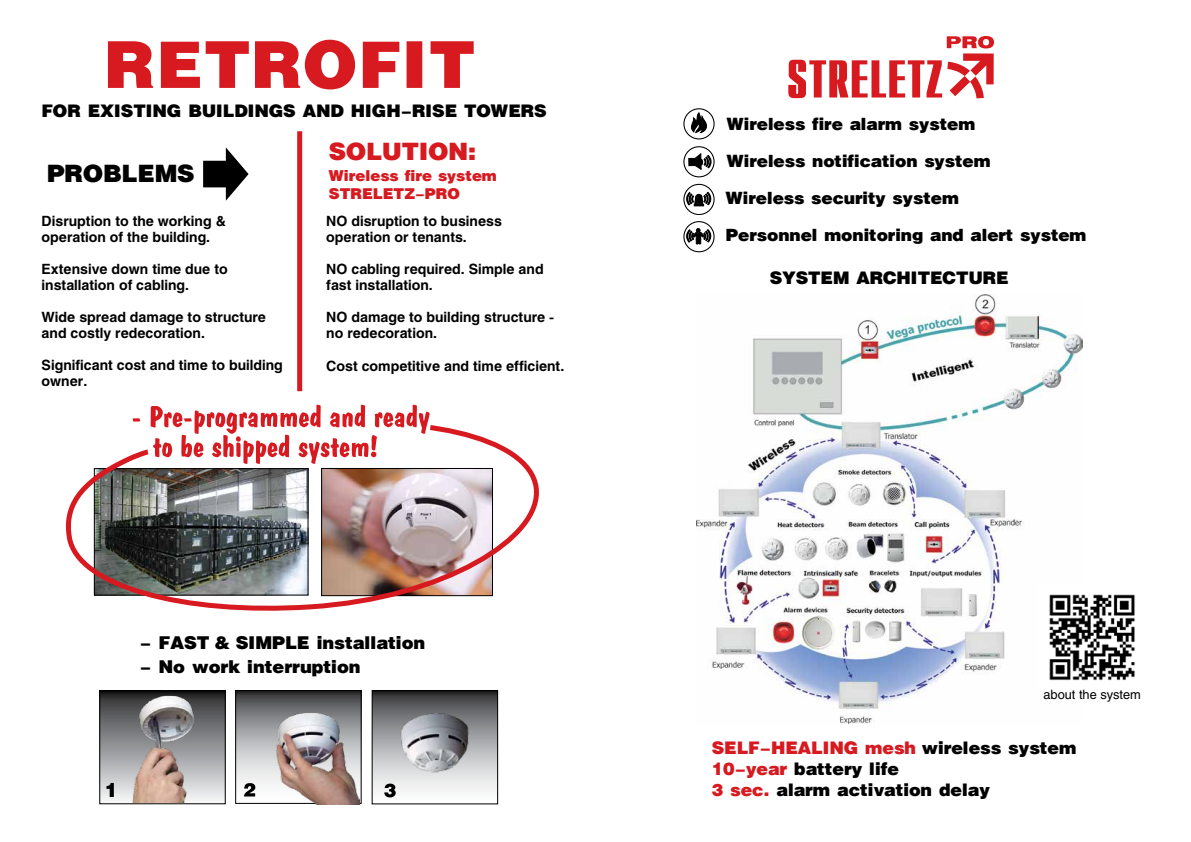
<style>
.page{position:relative;width:1191px;height:842px;background:#fff}
.page>*{position:absolute;margin:0;border:0;box-sizing:border-box;transform-origin:0 0}
.t1{font:900 64.4px "Helios";letter-spacing:.025em;color:#d71920}
.t2{font:900 24px "Helios";color:#d71920}
.t3{font:900 24px "Helios";color:#000}
.t4{font:900 19.5px "Helios";color:#000}
.t5{font:900 17.7px "Helios";color:#000}
.t6{font:900 17.4px/20.8px "Helios";color:#000}
.t7{font:900 16.9px/36.8px "Helios";color:#000}
.t8{font:900 15px/18px "Helios";color:#d71920}
.t9{font:700 14px/16px "Helios";color:#000}
.t10{font:12.7px "Helios";color:#000}
.s1{color:#d71920}
</style>
<div class="page">
<img style="left:65px;top:418px;width:474px;height:193px">
<svg style="left:101px;top:692px;width:123px;height:109px;background:#919294"></svg>
<div style="left:99px;top:690px;width:127px;height:114px;border:1px solid #000"></div>
<svg style="left:237px;top:692px;width:123px;height:110px"></svg>
<div style="left:235px;top:690px;width:127px;height:114px;border:1px solid #000"></div>
<svg style="left:374px;top:692px;width:122px;height:106px"></svg>
<div style="left:372px;top:690px;width:126px;height:114px;border:1px solid #000"></div>
<img style="left:696px;top:295px;width:386px;height:428px">
<svg style="left:203px;top:147px;width:45px;height:54px"></svg>
<div style="left:297px;top:131px;width:5px;height:260px;background:#d71920"></div>
<div style="left:683px;top:108px;width:31px;height:31px;border:1px solid #000;border-radius:50%"></div>
<svg style="left:691px;top:112px;width:16px;height:22px"></svg>
<div style="left:683px;top:184px;width:31px;height:31px;border:1px solid #000;border-radius:50%"></div>
<svg style="left:686px;top:191px;width:25px;height:15px"></svg>
<div style="left:683px;top:146px;width:31px;height:31px;border:1px solid #000;border-radius:50%"></div>
<svg style="left:688px;top:153px;width:24px;height:17px"></svg>
<div style="left:683px;top:221px;width:31px;height:31px;border:1px solid #000;border-radius:50%"></div>
<svg style="left:686px;top:228px;width:25px;height:16px"></svg>
<svg style="left:244px;top:783px;width:11px;height:13px"></svg>
<svg style="left:384px;top:784px;width:12px;height:13px"></svg>
<img style="left:121px;top:691px;width:88px;height:112px">
<img style="left:259px;top:693px;width:100px;height:111px">
<img style="left:395px;top:711px;width:76px;height:63px">
<svg style="left:788px;top:36px;width:206px;height:62px"></svg>
<svg style="left:133px;top:404px;width:301px;height:61px"></svg>
<img style="left:1038px;top:583px;width:97px;height:107px">
<h1 class="t1" style="left:105px;top:26px;width:372px">RETROFIT</h1>
<p class="t6" style="left:41px;top:100px;width:507px">FOR EXISTING BUILDINGS AND HIGH-RISE TOWERS</p>
<h2 class="t3" style="left:47px;top:159px;width:149px">PROBLEMS</h2>
<p class="t9" style="left:42px;top:213px;width:186px">Disruption to the working &amp; operation of the building.</p>
<p class="t9" style="left:42px;top:261px;width:188px">Extensive down time due to installation of cabling.</p>
<p class="t9" style="left:42px;top:309px;width:226px">Wide spread damage to structure and costly redecoration.</p>
<p class="t9" style="left:42px;top:357px;width:243px">Significant cost and time to building owner.</p>
<h2 class="t2" style="left:329px;top:137px;width:149px">SOLUTION:</h2>
<p class="t8" style="left:329px;top:167px;width:169px">Wireless fire system<br>STRELETZ-PRO</p>
<p class="t9" style="left:326px;top:213px;width:177px">NO disruption to business operation or tenants.</p>
<p class="t9" style="left:326px;top:261px;width:219px">NO cabling required. Simple and fast installation.</p>
<p class="t9" style="left:326px;top:309px;width:229px">NO damage to building structure - no redecoration.</p>
<p class="t9" style="left:326px;top:358px;width:239px">Cost competitive and time efficient.</p>
<p class="t5" style="left:140px;top:632px;width:287px">- FAST &amp; SIMPLE installation</p>
<p class="t5" style="left:140px;top:656px;width:222px">- No work interruption</p>
<h3 class="t4" style="left:105px;top:779px;width:14px">1</h3>
<p class="t7" style="left:727px;top:105px;width:265px">Wireless fire alarm system<br>Wireless notification system</p>
<p class="t7" style="left:726px;top:180px;width:362px">Wireless security system<br>Personnel monitoring and alert system</p>
<p class="t6" style="left:770px;top:267px;width:240px">SYSTEM ARCHITECTURE</p>
<p class="t10" style="left:1043px;top:687px;width:99px">about the system</p>
<p class="t6" style="left:711px;top:737px;width:366px"><span class="s1">SELF-HEALING mesh</span> wireless system<br><span class="s1">10-year</span> battery life<br><span class="s1">3 sec.</span> alarm activation delay</p>
</div>
